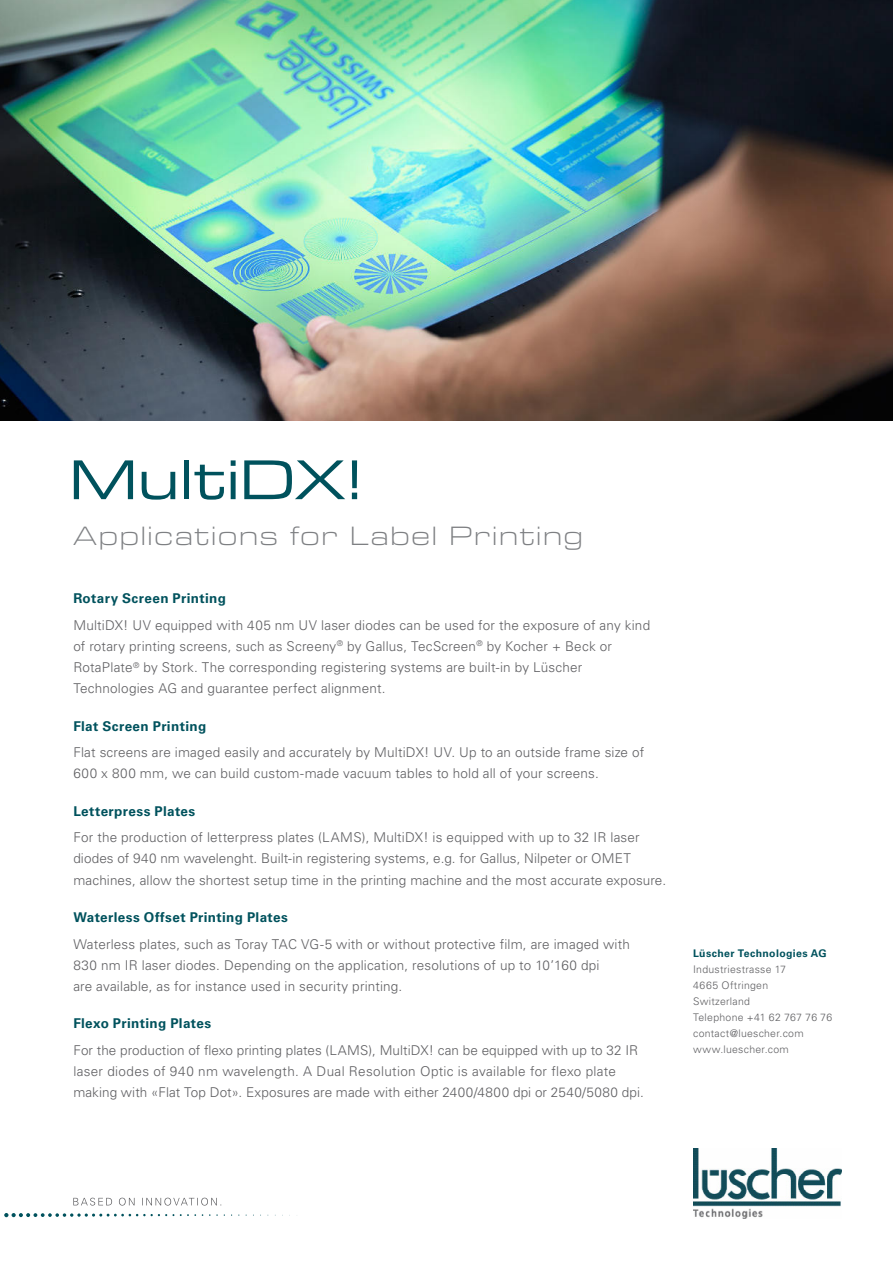
<style>
.page{position:relative;width:893px;height:1263px;background:#fff}
.page>*{position:absolute;margin:0;border:0;box-sizing:border-box;transform-origin:0 0}
.t1{font:expanded 57px "Eurostile Next LT Pro";letter-spacing:-.005em;color:#00525d}
.t2{font:300 expanded 27px "Eurostile Next LT Pro";letter-spacing:.045em;color:#7e8083}
.t3{font:300 13.5px/21.3px "Univers";letter-spacing:.015em;color:#5f5f62}
.t4{font:700 13.5px "Univers";letter-spacing:.025em;color:#00525d}
.t5{font:300 10.5px/15.9px "Univers";letter-spacing:.025em;color:#5f5f62}
.t6{font:700 10.5px "Univers";letter-spacing:.035em;color:#00525d}
</style>
<div class="page">
<img style="left:0;top:0;width:893px;height:421px">
<svg style="left:4px;top:1213px;width:170px;height:4px"></svg>
<svg style="left:180px;top:1214px;width:16px;height:2px"></svg>
<svg style="left:73px;top:1198px;width:148px;height:7px"></svg>
<img style="left:693px;top:1148px;width:149px;height:70px">
<h1 class="t1" style="left:69px;top:449px;width:295px">MultiDX!</h1>
<h2 class="t2" style="left:73px;top:521px;width:511px">Applications for Label Printing</h2>
<p class="t4" style="left:73px;top:590px;width:154px">Rotary Screen Printing</p>
<p class="t3" style="left:73px;top:614px;width:578px">MultiDX! UV equipped with 405 nm UV laser diodes can be used for the exposure of any kind of rotary printing screens, such as Screeny<sup>®</sup> by Gallus, TecScreen<sup>®</sup> by Kocher + Beck or RotaPlate<sup>®</sup> by Stork. The corresponding registering systems are built-in by Lüscher Technologies AG and guarantee perfect alignment.</p>
<p class="t4" style="left:73px;top:718px;width:134px">Flat Screen Printing</p>
<p class="t3" style="left:73px;top:742px;width:572px">Flat screens are imaged easily and accurately by MultiDX! UV. Up to an outside frame size of<br>600 x 800 mm, we can build custom-made vacuum tables to hold all of your screens.</p>
<p class="t4" style="left:73px;top:803px;width:123px">Letterpress Plates</p>
<p class="t3" style="left:73px;top:827px;width:594px">For the production of letterpress plates (LAMS), MultiDX! is equipped with up to 32 IR laser diodes of 940 nm wavelenght. Built-in registering systems, e.g. for Gallus, Nilpeter or OMET machines, allow the shortest setup time in the printing machine and the most accurate exposure.</p>
<p class="t4" style="left:73px;top:909px;width:216px">Waterless Offset Printing Plates</p>
<p class="t3" style="left:73px;top:933px;width:558px">Waterless plates, such as Toray TAC VG-5 with or without protective film, are imaged with<br>830 nm IR laser diodes. Depending on the application, resolutions of up to 10’160 dpi<br>are available, as for instance used in security printing.</p>
<p class="t4" style="left:73px;top:1015px;width:139px">Flexo Printing Plates</p>
<p class="t3" style="left:73px;top:1039px;width:572px">For the production of flexo printing plates (LAMS), MultiDX! can be equipped with up to 32 IR laser diodes of 940 nm wavelength. A Dual Resolution Optic is available for flexo plate making with «Flat Top Dot». Exposures are made with either 2400/4800 dpi or 2540/5080 dpi.</p>
<p class="t6" style="left:693px;top:947px;width:135px">Lüscher Technologies AG</p>
<p class="t5" style="left:693px;top:961px;width:141px">Industriestrasse 17<br>4665 Oftringen<br>Switzerland<br>Telephone +41 62 767 76 76 contact@luescher.com www.luescher.com</p>
</div>
